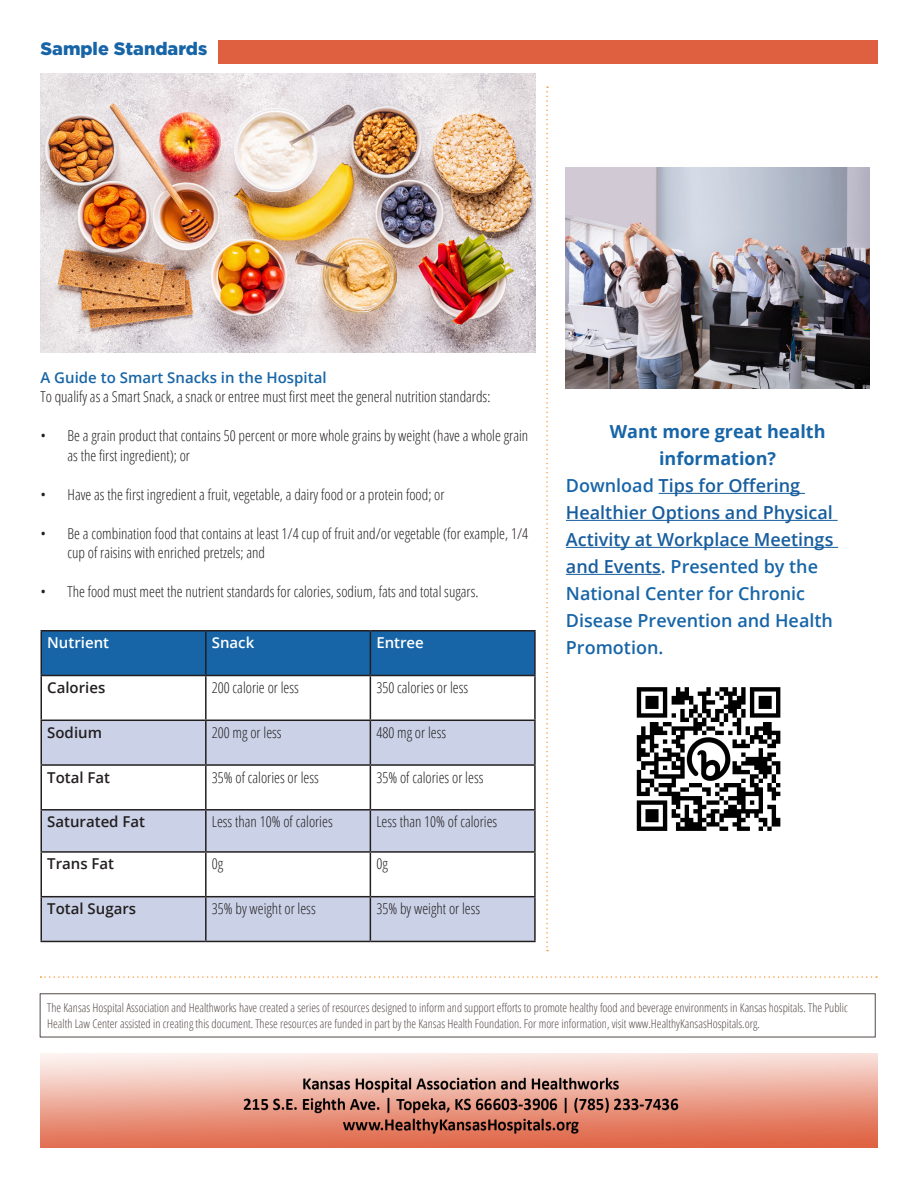
<style>
.page{position:relative;width:918px;height:1188px;background:#fff}
.page>*{position:absolute;margin:0;border:0;box-sizing:border-box;transform-origin:0 0}
.t1{font:600 18px/27px "Open Sans";color:#1765a7}
.t2{font:700 18px/27px "Open Sans";color:#1765a7;text-align:center}
.t3{font:900 18px "Gotham";color:#1765a7}
.t4{font:300 condensed 15px/19.5px "Open Sans";color:#231f20}
.t5{font:600 15px "Open Sans";color:#231f20}
.t6{font:600 15px "Open Sans";color:#1765a7}
.t7{font:600 15px "Open Sans";color:#fff}
.t8{font:300 condensed 12px/16.5px "Open Sans";color:#524a47}
.s1{color:#175d9e}
</style>
<div class="page">
<div style="left:218px;top:40px;width:660px;height:24px;background:#df6040"></div>
<img style="left:40px;top:1053px;width:837px;height:95px">
<svg style="left:40px;top:976px;width:837px;height:2px"></svg>
<svg style="left:546px;top:86px;width:2px;height:865px"></svg>
<div style="left:42px;top:632px;width:492px;height:43px;background:#1765a7"></div>
<svg style="left:42px;top:721px;width:492px;height:220px;fill:#cbd2e7"></svg>
<hr style="left:40px;top:630px;width:166px;height:2px;background:#231f20">
<hr style="left:40px;top:631px;width:2px;height:44px;background:#231f20">
<hr style="left:206px;top:630px;width:164px;height:2px;background:#231f20">
<hr style="left:205px;top:631px;width:2px;height:44px;background:#231f20">
<hr style="left:370px;top:630px;width:166px;height:2px;background:#231f20">
<hr style="left:370px;top:631px;width:1px;height:44px;background:#231f20">
<hr style="left:534px;top:631px;width:2px;height:44px;background:#231f20">
<hr style="left:40px;top:675px;width:166px;height:1px;background:#231f20">
<hr style="left:40px;top:676px;width:2px;height:44px;background:#231f20">
<hr style="left:206px;top:675px;width:164px;height:1px;background:#231f20">
<hr style="left:205px;top:676px;width:2px;height:44px;background:#231f20">
<hr style="left:370px;top:675px;width:166px;height:1px;background:#231f20">
<hr style="left:370px;top:676px;width:1px;height:44px;background:#231f20">
<hr style="left:534px;top:676px;width:2px;height:44px;background:#231f20">
<hr style="left:40px;top:720px;width:166px;height:1px;background:#231f20">
<hr style="left:40px;top:721px;width:2px;height:43px;background:#231f20">
<hr style="left:206px;top:720px;width:164px;height:1px;background:#231f20">
<hr style="left:205px;top:721px;width:2px;height:43px;background:#231f20">
<hr style="left:370px;top:720px;width:166px;height:1px;background:#231f20">
<hr style="left:370px;top:721px;width:1px;height:43px;background:#231f20">
<hr style="left:534px;top:721px;width:2px;height:43px;background:#231f20">
<hr style="left:40px;top:764px;width:166px;height:2px;background:#231f20">
<hr style="left:40px;top:766px;width:2px;height:43px;background:#231f20">
<hr style="left:206px;top:764px;width:164px;height:2px;background:#231f20">
<hr style="left:205px;top:766px;width:2px;height:43px;background:#231f20">
<hr style="left:370px;top:764px;width:166px;height:2px;background:#231f20">
<hr style="left:370px;top:766px;width:1px;height:43px;background:#231f20">
<hr style="left:534px;top:766px;width:2px;height:43px;background:#231f20">
<hr style="left:40px;top:809px;width:166px;height:2px;background:#231f20">
<hr style="left:40px;top:811px;width:2px;height:40px;background:#231f20">
<hr style="left:206px;top:809px;width:164px;height:2px;background:#231f20">
<hr style="left:205px;top:811px;width:2px;height:40px;background:#231f20">
<hr style="left:370px;top:809px;width:166px;height:2px;background:#231f20">
<hr style="left:370px;top:811px;width:1px;height:40px;background:#231f20">
<hr style="left:534px;top:811px;width:2px;height:40px;background:#231f20">
<hr style="left:40px;top:851px;width:166px;height:2px;background:#231f20">
<hr style="left:40px;top:853px;width:2px;height:43px;background:#231f20">
<hr style="left:206px;top:851px;width:164px;height:2px;background:#231f20">
<hr style="left:205px;top:853px;width:2px;height:43px;background:#231f20">
<hr style="left:370px;top:851px;width:166px;height:2px;background:#231f20">
<hr style="left:370px;top:853px;width:1px;height:43px;background:#231f20">
<hr style="left:534px;top:853px;width:2px;height:43px;background:#231f20">
<hr style="left:40px;top:896px;width:166px;height:1px;background:#231f20">
<hr style="left:40px;top:897px;width:2px;height:44px;background:#231f20">
<hr style="left:206px;top:896px;width:164px;height:1px;background:#231f20">
<hr style="left:205px;top:897px;width:2px;height:44px;background:#231f20">
<hr style="left:370px;top:896px;width:166px;height:1px;background:#231f20">
<hr style="left:370px;top:897px;width:1px;height:44px;background:#231f20">
<hr style="left:534px;top:897px;width:2px;height:44px;background:#231f20">
<hr style="left:40px;top:941px;width:166px;height:1px;background:#231f20">
<hr style="left:206px;top:941px;width:164px;height:1px;background:#231f20">
<hr style="left:370px;top:941px;width:166px;height:1px;background:#231f20">
<img style="left:40px;top:73px;width:496px;height:279px">
<hr style="left:659px;top:493px;width:146px;height:1px;background:#175d9e">
<hr style="left:566px;top:520px;width:272px;height:1px;background:#175d9e">
<hr style="left:566px;top:547px;width:272px;height:1px;background:#175d9e">
<hr style="left:566px;top:574px;width:95px;height:1px;background:#175d9e">
<img style="left:566px;top:167px;width:303px;height:222px">
<img style="left:636px;top:687px;width:145px;height:144px">
<div style="left:40px;top:993px;width:836px;height:44px;border:1px solid #524a47"></div>
<p class="t3" style="left:40px;top:36px;width:168px">Sample Standards</p>
<p class="t6" style="left:40px;top:367px;width:288px">A Guide to Smart Snacks in the Hospital</p>
<p class="t4" style="left:40px;top:387px;width:451px">To qualify as a Smart Snack, a snack or entree must first meet the general nutrition standards:</p>
<p class="t4" style="left:68px;top:426px;width:462px;text-indent:-27px">• Be a grain product that contains 50 percent or more whole grains by weight (have a whole grain as the first ingredient); or</p>
<p class="t4" style="left:40px;top:484px;width:406px">• Have as the first ingredient a fruit, vegetable, a dairy food or a protein food; or</p>
<p class="t4" style="left:68px;top:523px;width:462px;text-indent:-27px">• Be a combination food that contains at least 1/4 cup of fruit and/or vegetable (for example, 1/4 cup of raisins with enriched pretzels; and</p>
<p class="t4" style="left:40px;top:582px;width:440px">• The food must meet the nutrient standards for calories, sodium, fats and total sugars.</p>
<p class="t7" style="left:47px;top:632px;width:63px">Nutrient</p>
<p class="t7" style="left:212px;top:632px;width:44px">Snack</p>
<p class="t7" style="left:376px;top:632px;width:49px">Entree</p>
<p class="t5" style="left:47px;top:677px;width:60px">Calories</p>
<p class="t4" style="left:212px;top:677px;width:89px">200 calorie or less</p>
<p class="t4" style="left:376px;top:677px;width:93px">350 calories or less</p>
<p class="t5" style="left:47px;top:722px;width:56px">Sodium</p>
<p class="t4" style="left:212px;top:722px;width:71px">200 mg or less</p>
<p class="t4" style="left:376px;top:722px;width:71px">480 mg or less</p>
<p class="t5" style="left:47px;top:767px;width:64px">Total Fat</p>
<p class="t4" style="left:212px;top:767px;width:109px">35% of calories or less</p>
<p class="t4" style="left:376px;top:767px;width:109px">35% of calories or less</p>
<p class="t5" style="left:47px;top:812px;width:99px">Saturated Fat</p>
<p class="t4" style="left:212px;top:812px;width:122px">Less than 10% of calories</p>
<p class="t4" style="left:376px;top:812px;width:122px">Less than 10% of calories</p>
<p class="t5" style="left:47px;top:854px;width:68px">Trans Fat</p>
<p class="t4" style="left:212px;top:854px;width:13px">0g</p>
<p class="t4" style="left:376px;top:854px;width:13px">0g</p>
<p class="t5" style="left:47px;top:898px;width:90px">Total Sugars</p>
<p class="t4" style="left:212px;top:898px;width:105px">35% by weight or less</p>
<p class="t4" style="left:376px;top:898px;width:105px">35% by weight or less</p>
<p class="t2" style="left:610px;top:418px;width:217px">Want more great health information?</p>
<p class="t1" style="left:566px;top:472px;width:269px">Download <span class="s1">Tips for Offering<br>Healthier Options and Physical<br>Activity at Workplace Meetings and Events</span>. Presented by the<br>National Center for Chronic<br>Disease Prevention and Health<br>Promotion.</p>
<p class="t8" style="left:47px;top:999px;width:802px">The Kansas Hospital Association and Healthworks have created a series of resources designed to inform and support efforts to promote healthy food and beverage environments in Kansas hospitals. The Public<br>Health Law Center assisted in creating this document. These resources are funded in part by the Kansas Health Foundation. For more information, visit www.HealthyKansasHospitals.org.</p>
</div>
